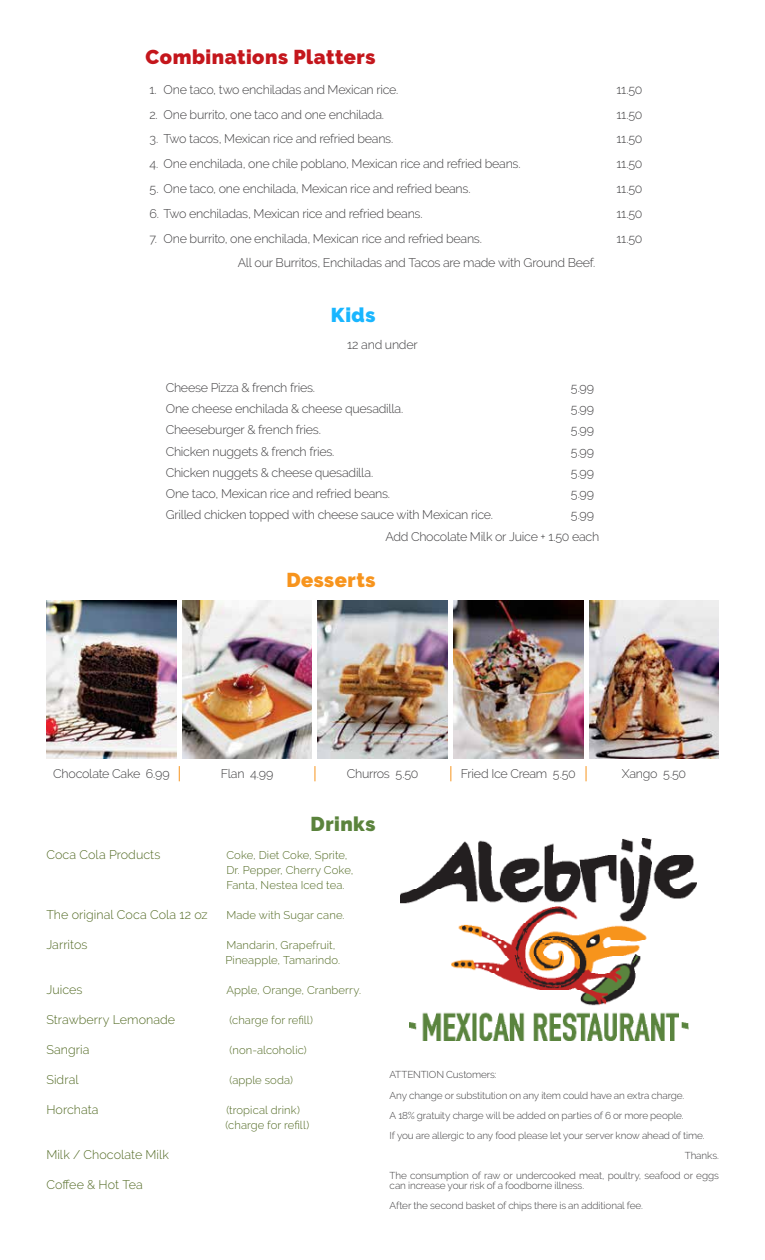
<style>
.page{position:relative;width:765px;height:1260px;background:#fff}
.page>*{position:absolute;margin:0;border:0;box-sizing:border-box;transform-origin:0 0}
.t1{font:900 20px "Raleway";letter-spacing:.025em;color:#c4161c}
.t2{font:900 20px "Raleway";letter-spacing:.025em;color:#f7941d}
.t3{font:900 20px "Raleway";letter-spacing:.025em;color:#5a833c}
.t4{font:900 20px "Raleway";color:#19b6ff}
.t5{font:300 12.5px/21.2px "Raleway";letter-spacing:-.02em;color:#414042}
.t6{font:300 12.5px "Raleway";letter-spacing:.005em;color:#526a24}
.t7{font:300 11.25px/15px "Raleway";letter-spacing:.01em;color:#526a24}
.t8{font:300 10px/21.2px "Raleway";letter-spacing:-.015em;color:#414042}
</style>
<div class="page">
<svg style="left:179px;top:766px;width:1px;height:15px"></svg>
<svg style="left:315px;top:766px;width:1px;height:15px"></svg>
<svg style="left:451px;top:766px;width:1px;height:15px"></svg>
<svg style="left:586px;top:766px;width:1px;height:15px"></svg>
<img style="left:400px;top:838px;width:297px;height:203px">
<img style="left:47px;top:600px;width:129px;height:158px">
<img style="left:182px;top:600px;width:130px;height:158px">
<img style="left:318px;top:600px;width:129px;height:158px">
<img style="left:454px;top:600px;width:129px;height:158px">
<img style="left:589px;top:600px;width:130px;height:158px">
<h1 class="t1" style="left:146px;top:46px;width:231px">Combinations Platters</h1>
<p class="t5" style="left:149px;top:79px;width:250px">1. One taco, two enchiladas and Mexican rice.</p>
<p class="t5" style="left:616px;top:79px;width:28px">11.50</p>
<p class="t5" style="left:149px;top:103px;width:236px">2. One burrito, one taco and one enchilada.</p>
<p class="t5" style="left:616px;top:103px;width:28px">11.50</p>
<p class="t5" style="left:149px;top:128px;width:245px">3. Two tacos, Mexican rice and refried beans.</p>
<p class="t5" style="left:616px;top:128px;width:28px">11.50</p>
<p class="t5" style="left:149px;top:153px;width:373px">4. One enchilada, one chile poblano, Mexican rice and refried beans.</p>
<p class="t5" style="left:616px;top:153px;width:28px">11.50</p>
<p class="t5" style="left:149px;top:178px;width:323px">5. One taco, one enchilada, Mexican rice and refried beans.</p>
<p class="t5" style="left:616px;top:178px;width:28px">11.50</p>
<p class="t5" style="left:149px;top:203px;width:275px">6. Two enchiladas, Mexican rice and refried beans.</p>
<p class="t5" style="left:616px;top:203px;width:28px">11.50</p>
<p class="t5" style="left:149px;top:227px;width:334px">7. One burrito, one enchilada, Mexican rice and refried beans.</p>
<p class="t5" style="left:616px;top:227px;width:28px">11.50</p>
<p class="t5" style="left:238px;top:252px;width:359px">All our Burritos, Enchiladas and Tacos are made with Ground Beef.</p>
<h1 class="t4" style="left:331px;top:304px;width:46px">Kids</h1>
<p class="t5" style="left:347px;top:334px;width:72px">12 and under</p>
<p class="t5" style="left:166px;top:377px;width:151px">Cheese Pizza &amp; french fries.</p>
<p class="t5" style="left:571px;top:377px;width:25px">5.99</p>
<p class="t5" style="left:166px;top:398px;width:239px">One cheese enchilada &amp; cheese quesadilla.</p>
<p class="t5" style="left:571px;top:398px;width:25px">5.99</p>
<p class="t5" style="left:166px;top:419px;width:157px">Cheeseburger &amp; french fries.</p>
<p class="t5" style="left:571px;top:419px;width:25px">5.99</p>
<p class="t5" style="left:166px;top:440px;width:170px">Chicken nuggets &amp; french fries.</p>
<p class="t5" style="left:571px;top:440px;width:25px">5.99</p>
<p class="t5" style="left:166px;top:462px;width:209px">Chicken nuggets &amp; cheese quesadilla.</p>
<p class="t5" style="left:571px;top:462px;width:25px">5.99</p>
<p class="t5" style="left:166px;top:483px;width:226px">One taco, Mexican rice and refried beans.</p>
<p class="t5" style="left:571px;top:483px;width:25px">5.99</p>
<p class="t5" style="left:166px;top:504px;width:329px">Grilled chicken topped with cheese sauce with Mexican rice.</p>
<p class="t5" style="left:385px;top:504px;width:215px;text-indent:185px">5.99<br>Add Chocolate Milk or Juice + 1.50 each</p>
<h1 class="t2" style="left:286px;top:568px;width:91px">Desserts</h1>
<p class="t5" style="left:53px;top:763px;width:118px">Chocolate Cake 6.99</p>
<p class="t5" style="left:221px;top:763px;width:54px">Flan 4.99</p>
<p class="t5" style="left:347px;top:763px;width:73px">Churros 5.50</p>
<p class="t5" style="left:461px;top:763px;width:116px">Fried Ice Cream 5.50</p>
<p class="t5" style="left:622px;top:763px;width:66px">Xango 5.50</p>
<h1 class="t3" style="left:310px;top:813px;width:66px">Drinks</h1>
<p class="t6" style="left:46px;top:847px;width:116px">Coca Cola Products</p>
<p class="t7" style="left:226px;top:848px;width:129px">Coke, Diet Coke, Sprite,<br>Dr. Pepper, Cherry Coke,<br>Fanta, Nestea Iced tea.</p>
<p class="t6" style="left:46px;top:907px;width:163px">The original Coca Cola 12 oz</p>
<p class="t7" style="left:226px;top:908px;width:120px">Made with Sugar cane.</p>
<p class="t6" style="left:46px;top:937px;width:43px">Jarritos</p>
<p class="t7" style="left:226px;top:938px;width:116px">Mandarin, Grapefruit,<br>Pineapple, Tamarindo.</p>
<p class="t6" style="left:46px;top:982px;width:38px">Juices</p>
<p class="t7" style="left:226px;top:983px;width:136px">Apple, Orange, Cranberry.</p>
<p class="t6" style="left:46px;top:1012px;width:130px">Strawberry Lemonade</p>
<p class="t7" style="left:230px;top:1013px;width:85px">(charge for refill)</p>
<p class="t6" style="left:46px;top:1042px;width:45px">Sangria</p>
<p class="t7" style="left:230px;top:1043px;width:79px">(non-alcoholic)</p>
<p class="t6" style="left:46px;top:1072px;width:34px">Sidral</p>
<p class="t7" style="left:230px;top:1073px;width:65px">(apple soda)</p>
<p class="t6" style="left:46px;top:1102px;width:54px">Horchata</p>
<p class="t7" style="left:226px;top:1103px;width:85px">(tropical drink) (charge for refill)</p>
<p class="t6" style="left:46px;top:1147px;width:124px">Milk / Chocolate Milk</p>
<p class="t6" style="left:46px;top:1177px;width:98px">Coffee &amp; Hot Tea</p>
<p class="t8" style="left:390px;top:1064px;width:296px">ATTENTION Customers:<br>Any change or substitution on any item could have an extra charge.</p>
<p class="t8" style="left:390px;top:1105px;width:296px">A 18% gratuity charge will be added on parties of 6 or more people.</p>
<p class="t8" style="left:390px;top:1125px;width:316px">If you are allergic to any food please let your server know ahead of time.</p>
<p class="t8" style="left:685px;top:1145px;width:36px">Thanks.</p>
<p class="t8" style="left:390px;top:1165px;width:331px">The consumption of raw or undercooked meat, poultry, seafood or eggs</p>
<p class="t8" style="left:390px;top:1176px;width:255px;line-height:20px">can increase your risk of a foodborne illness.<br>After the second basket of chips there is an additional fee.</p>
</div>
